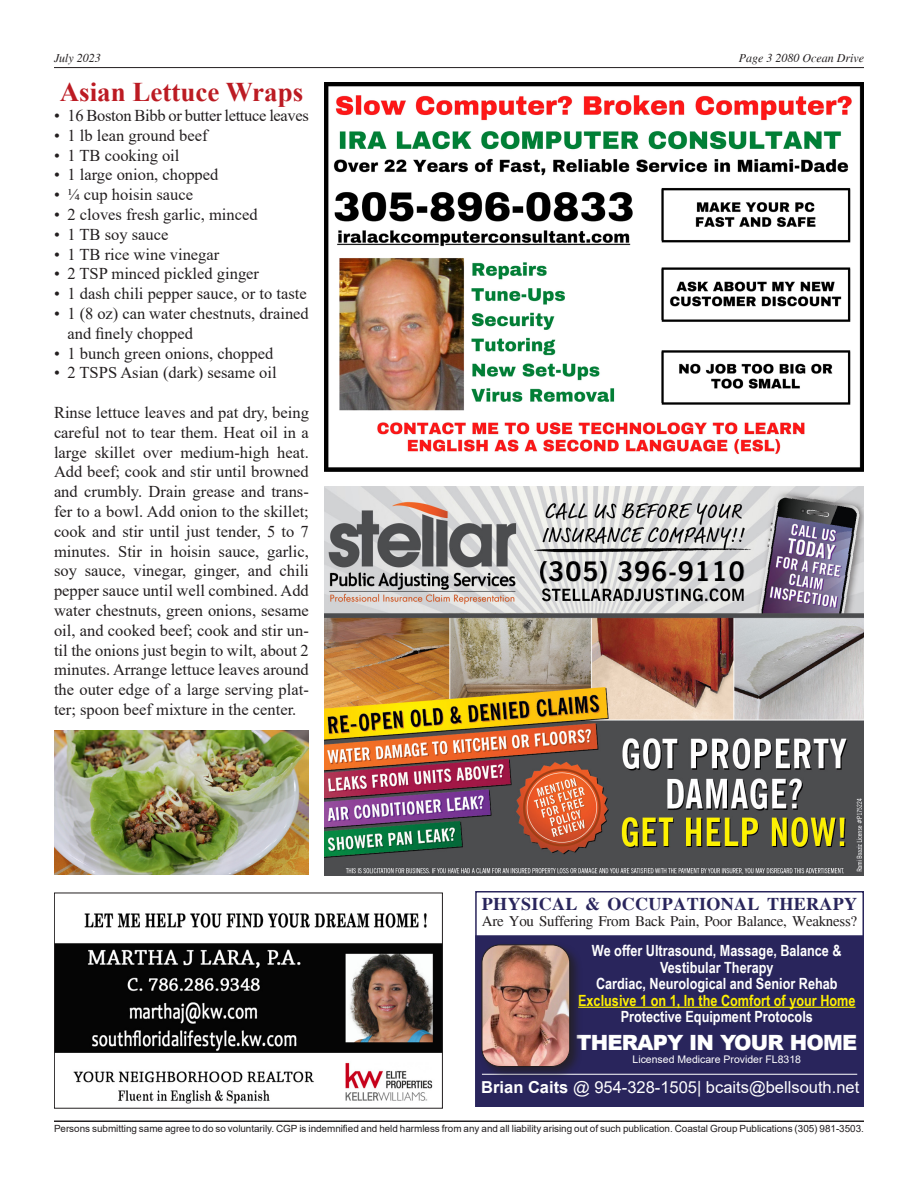
<style>
.page{position:relative;width:918px;height:1188px;background:#fff}
.page>*{position:absolute;margin:0;border:0;box-sizing:border-box;transform-origin:0 0}
.t1{font:700 27px "Times New Roman";color:#bc1b23}
.t2{font:900 21px "Arial";letter-spacing:-.04em;color:#fff}
.t3{font:700 18px "Times";letter-spacing:.02em;color:#29255c}
.t4{font:16.5px/19.8px "Times New Roman";color:#231f20}
.t5{font:16.5px "Arial";color:#fff}
.t6{font:16.5px "Times New Roman";letter-spacing:-.02em;color:#231f20}
.t7{font:700 15.45px/16.5px "Arial Narrow";color:#fff;text-align:center}
.t8{font:700 15.45px "Arial Narrow";color:#fff101}
.t9{font:15px "Times";letter-spacing:-.02em;color:#231f20}
.t10{font:italic 12px "Times";color:#231f20}
.t11{font:10.5px "Arial";color:#fff}
.t12{font:9.9px "Arial";letter-spacing:-.005em;color:#231f20}
.s1{font-weight:700}
</style>
<div class="page">
<div style="left:476px;top:936px;width:387px;height:170px;background:#29255c"></div>
<div style="left:475px;top:891px;width:389px;height:216px;border:1px solid #29255c"></div>
<hr style="left:578px;top:1007px;width:278px;height:1px;background:#fff101">
<hr style="left:482px;top:1074px;width:375px;height:1px;background:#fff">
<div style="left:479px;top:941px;width:104px;height:138px;background:#231f20;opacity:.75"></div>
<img style="left:482px;top:945px;width:88px;height:122px">
<div style="left:482px;top:945px;width:88px;height:122px;border:1px solid #231f20;border-radius:18px"></div>
<img style="left:324px;top:487px;width:540px;height:389px">
<hr style="left:54px;top:67px;width:810px;height:1px;background:#231f20">
<hr style="left:54px;top:1120px;width:810px;height:2px;background:#231f20">
<img style="left:324px;top:82px;width:540px;height:389px">
<img style="left:56px;top:913px;width:385px;height:191px">
<div style="left:54px;top:893px;width:389px;height:216px;border:1px solid #231f20"></div>
<img style="left:54px;top:731px;width:255px;height:143px">
<p class="t10" style="left:54px;top:52px;width:48px">July 2023</p>
<p class="t10" style="left:739px;top:52px;width:127px">Page 3 2080 Ocean Drive</p>
<h1 class="t1" style="left:60px;top:73px;width:245px">Asian Lettuce Wraps</h1>
<p class="t6" style="left:54px;top:104px;width:256px">• 16 Boston Bibb or butter lettuce leaves</p>
<p class="t4" style="left:54px;top:125px;width:155px">• 1 lb lean ground beef</p>
<p class="t4" style="left:54px;top:145px;width:127px">• 1 TB cooking oil</p>
<p class="t4" style="left:54px;top:164px;width:166px">• 1 large onion, chopped</p>
<p class="t4" style="left:54px;top:184px;width:141px">• ¼ cup hoisin sauce</p>
<p class="t4" style="left:54px;top:204px;width:205px">• 2 cloves fresh garlic, minced</p>
<p class="t4" style="left:54px;top:224px;width:116px">• 1 TB soy sauce</p>
<p class="t4" style="left:54px;top:244px;width:167px">• 1 TB rice wine vinegar</p>
<p class="t4" style="left:54px;top:263px;width:207px">• 2 TSP minced pickled ginger</p>
<p class="t4" style="left:54px;top:283px;width:254px">• 1 dash chili pepper sauce, or to taste</p>
<p class="t4" style="left:67px;top:303px;width:243px;text-indent:-13px">• 1 (8 oz) can water chestnuts, drained and finely chopped</p>
<p class="t4" style="left:54px;top:343px;width:221px">• 1 bunch green onions, chopped</p>
<p class="t4" style="left:54px;top:362px;width:224px">• 2 TSPS Asian (dark) sesame oil</p>
<p class="t4" style="left:54px;top:402px;width:256px;text-align:justify">Rinse lettuce leaves and pat dry, being careful not to tear them. Heat oil in a large skillet over medium-high heat.<br>Add beef; cook and stir until browned and crumbly. Drain grease and trans&shy;fer to a bowl. Add onion to the skillet; cook and stir until just tender, 5 to 7 minutes. Stir in hoisin sauce, garlic, soy sauce, vinegar, ginger, and chili pepper sauce until well combined. Add water chestnuts, green onions, sesame oil, and cooked beef; cook and stir un&shy;til the onions just begin to wilt, about 2 minutes. Arrange lettuce leaves around the outer edge of a large serving plat&shy;ter; spoon beef mixture in the center.</p>
<p class="t3" style="left:482px;top:893px;width:377px">PHYSICAL &amp; OCCUPATIONAL THERAPY</p>
<p class="t9" style="left:482px;top:913px;width:377px">Are You Suffering From Back Pain, Poor Balance, Weakness?</p>
<p class="t7" style="left:592px;top:942px;width:251px">We offer Ultrasound, Massage, Balance &amp;<br>Vestibular Therapy<br>Cardiac, Neurological and Senior Rehab</p>
<p class="t8" style="left:578px;top:988px;width:279px">Exclusive 1 on 1, In the Comfort of your Home</p>
<p class="t7" style="left:621px;top:1008px;width:194px">Protective Equipment Protocols</p>
<p class="t2" style="left:576px;top:1028px;width:282px">THERAPY IN YOUR HOME</p>
<p class="t11" style="left:633px;top:1053px;width:170px">Licensed Medicare Provider FL8318</p>
<p class="t5" style="left:481px;top:1076px;width:380px"><span class="s1">Brian Caits</span> @ 954-328-1505| bcaits@bellsouth.net</p>
<p class="t12" style="left:54px;top:1122px;width:811px">Persons submitting same agree to do so voluntarily. CGP is indemnified and held harmless from any and all liability arising out of such publication. Coastal Group Publications (305) 981-3503.</p>
</div>
